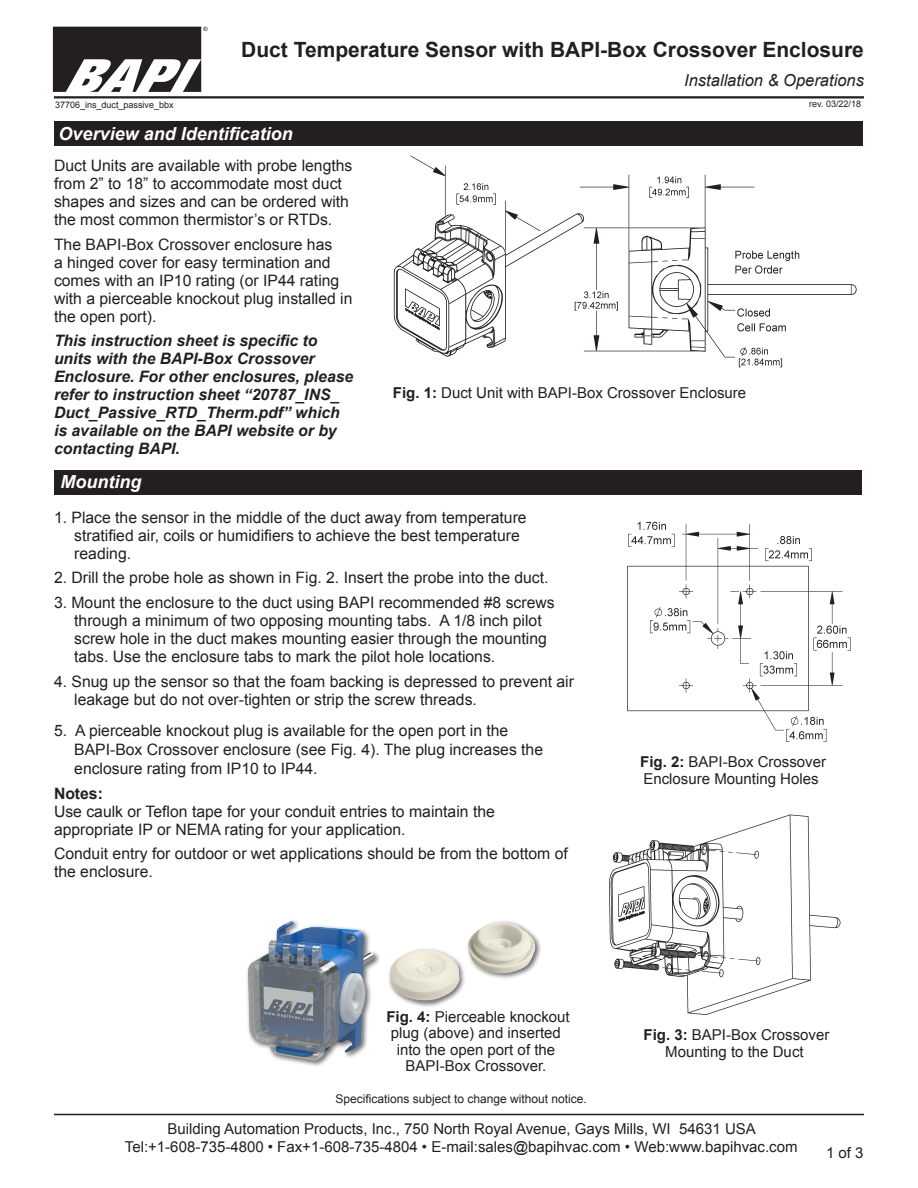
<style>
.page{position:relative;width:918px;height:1188px;background:#fff}
.page>*{position:absolute;margin:0;border:0;box-sizing:border-box;transform-origin:0 0}
.Datasheet_Title_1{font:700 21px "Arial";color:#231f20}
.Datasheet_Section_Ti{font:italic 700 18px "Arial";color:#fff}
.Datasheet_Title_2{font:italic 16.5px "Arial";color:#231f20}
.definition{font:15.75px/18px "Arial";color:#231f20}
.t1{font:italic 700 15.75px/18px "Arial";color:#231f20}
.t2{font:700 15.75px "Arial";color:#231f20}
.t3{font:15px/16.5px "Arial";color:#231f20;text-align:center}
.t4{font:12px "Arial";color:#231f20}
.Doc_Info_-_filename{font:9px "Arial";color:#231f20}
.s1{font-weight:700}
</style>
<div class="page">
<img style="left:53px;top:27px;width:155px;height:65px">
<hr style="left:54px;top:96px;width:810px;height:2px;background:#231f20">
<hr style="left:54px;top:1114px;width:810px;height:1px;background:#231f20">
<div style="left:55px;top:121px;width:808px;height:25px;background:#231f20"></div>
<img style="left:393px;top:155px;width:464px;height:213px">
<div style="left:55px;top:470px;width:807px;height:25px;background:#231f20"></div>
<img style="left:609px;top:814px;width:232px;height:201px">
<img style="left:627px;top:521px;width:224px;height:221px">
<div style="left:387px;top:919px;width:154px;height:89px;background:#231f20;opacity:.65"></div>
<img style="left:468px;top:922px;width:67px;height:51px">
<div style="left:245px;top:918px;width:135px;height:149px;background:#231f20;opacity:.65"></div>
<img style="left:248px;top:921px;width:44px;height:116px">
<p class="Datasheet_Title_1" style="left:241px;top:36px;width:624px">Duct Temperature Sensor with BAPI-Box Crossover Enclosure</p>
<p class="Datasheet_Title_2" style="left:684px;top:70px;width:181px">Installation &amp; Operations</p>
<p class="Doc_Info_-_filename" style="left:55px;top:99px;width:120px">37706_ins_duct_passive_bbx</p>
<p class="Doc_Info_-_filename" style="left:809px;top:98px;width:53px">rev. 03/22/18</p>
<p class="Datasheet_Section_Ti" style="left:59px;top:121px;width:236px">Overview and Identification</p>
<p class="definition" style="left:54px;top:157px;width:300px">Duct Units are available with probe lengths from 2” to 18” to accommodate most duct shapes and sizes and can be ordered with the most common thermistor’s or RTDs.</p>
<p class="definition" style="left:54px;top:235px;width:300px">The BAPI-Box Crossover enclosure has<br>a hinged cover for easy termination and comes with an IP10 rating (or IP44 rating with a pierceable knockout plug installed in the open port).</p>
<p class="t1" style="left:54px;top:332px;width:301px">This instruction sheet is specific to units with the BAPI-Box Crossover Enclosure. For other enclosures, please refer to instruction sheet “20787_INS_ Duct_Passive_RTD_Therm.pdf” which is available on the BAPI website or by contacting BAPI.</p>
<p class="t3" style="left:393px;top:384px;width:355px"><span class="s1">Fig. 1:</span> Duct Unit with BAPI-Box Crossover Enclosure</p>
<p class="Datasheet_Section_Ti" style="left:61px;top:470px;width:82px">Mounting</p>
<p class="definition" style="left:74px;top:508px;width:454px;text-indent:-20px">1. Place the sensor in the middle of the duct away from temperature stratified air, coils or humidifiers to achieve the best temperature reading.</p>
<p class="definition" style="left:54px;top:569px;width:496px">2. Drill the probe hole as shown in Fig. 2. Insert the probe into the duct.</p>
<p class="definition" style="left:74px;top:594px;width:482px;text-indent:-20px">3. Mount the enclosure to the duct using BAPI recommended #8 screws through a minimum of two opposing mounting tabs. A 1/8 inch pilot screw hole in the duct makes mounting easier through the mounting tabs. Use the enclosure tabs to mark the pilot hole locations.</p>
<p class="definition" style="left:74px;top:673px;width:501px;text-indent:-20px">4. Snug up the sensor so that the foam backing is depressed to prevent air leakage but do not over-tighten or strip the screw threads.</p>
<p class="definition" style="left:74px;top:722px;width:470px;line-height:18.8px;text-indent:-20px">5. A pierceable knockout plug is available for the open port in the<br>BAPI-Box Crossover enclosure (see Fig. 4). The plug increases the enclosure rating from IP10 to IP44.</p>
<p class="t2" style="left:54px;top:783px;width:50px">Notes:</p>
<p class="definition" style="left:54px;top:802px;width:442px">Use caulk or Teflon tape for your conduit entries to maintain the appropriate IP or NEMA rating for your application.</p>
<p class="definition" style="left:54px;top:845px;width:515px">Conduit entry for outdoor or wet applications should be from the bottom of the enclosure.</p>
<p class="t3" style="left:386px;top:1008px;width:185px"><span class="s1">Fig. 4:</span> Pierceable knockout plug (above) and inserted into the open port of the<br>BAPI-Box Crossover.</p>
<p class="t4" style="left:335px;top:1091px;width:253px">Specifications subject to change without notice.</p>
<p class="t3" style="left:640px;top:754px;width:187px;text-align:left"><span class="s1">Fig. 2:</span> BAPI-Box Crossover<br>Enclosure Mounting Holes</p>
<p class="t3" style="left:644px;top:1027px;width:187px"><span class="s1">Fig. 3:</span> BAPI-Box Crossover<br>Mounting to the Duct</p>
<p class="t3" style="left:167px;top:1120px;width:590px">Building Automation Products, Inc., 750 North Royal Avenue, Gays Mills, WI 54631 USA</p>
<p class="t3" style="left:125px;top:1138px;width:674px">Tel:+1-608-735-4800 • Fax+1-608-735-4804 • E-mail:sales@bapihvac.com • Web:www.bapihvac.com</p>
<p class="t3" style="left:826px;top:1145px;width:39px">1 of 3</p>
</div>
